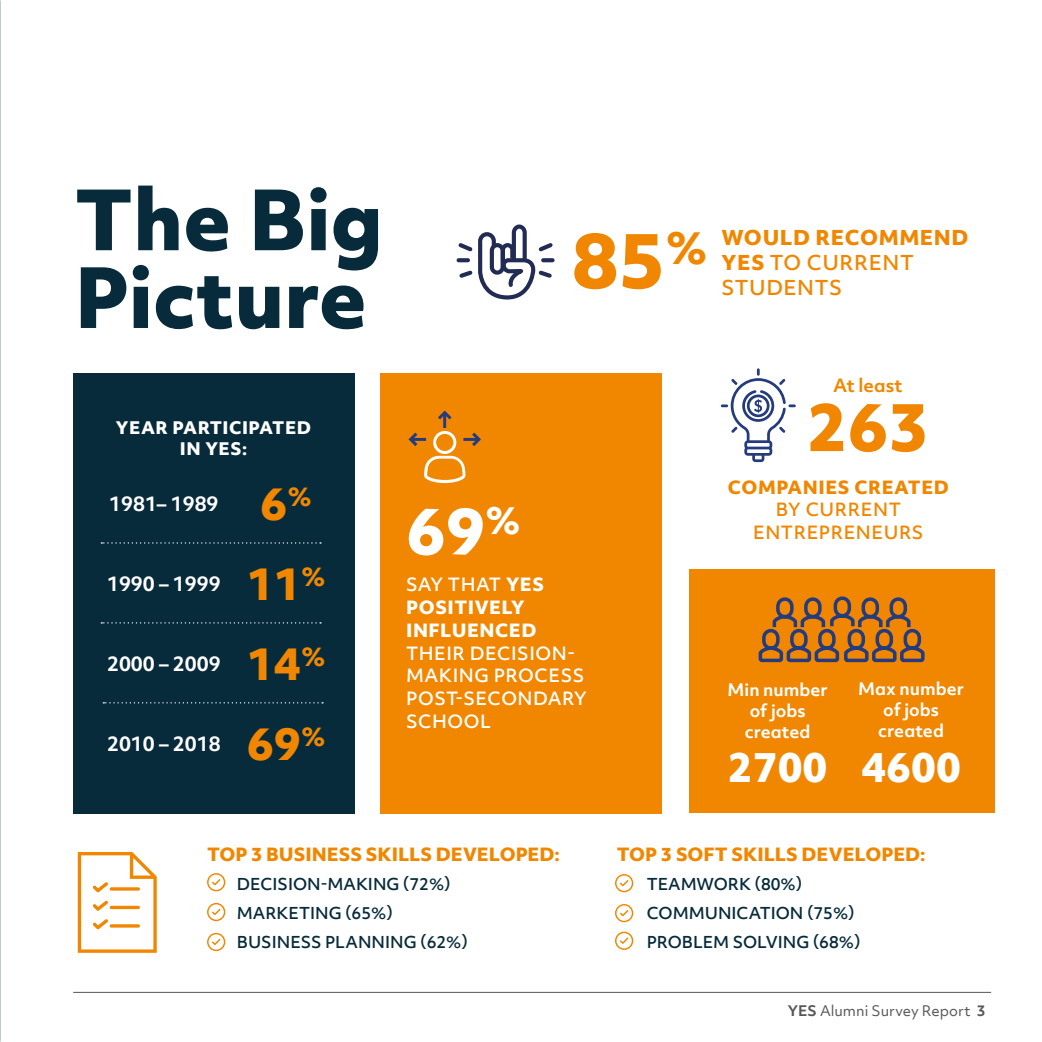
<style>
.page{position:relative;width:1042px;height:1042px;background:#fff}
.page>*{position:absolute;margin:0;border:0;box-sizing:border-box;transform-origin:0 0}
.t1{font:800 79.8px/77.7px "Objektiv Mk 2";color:#072b3b}
.t2{font:800 72.62px "Objektiv Mk 2";color:#f18700}
.t3{font:800 63px "Objektiv Mk 2";color:#f18700}
.t4{font:800 61.25px "Objektiv Mk 2";color:#fff}
.t5{font:800 42.35px "Objektiv Mk 2";color:#f18700}
.t6{font:800 38.5px "Objektiv Mk 2";color:#fff}
.t7{font:800 19.78px/24.8px "Objektiv Mk 2";letter-spacing:.03em;color:#f18700}
.t8{font:500 19.78px "Objektiv Mk 2";letter-spacing:.03em;color:#f18700}
.t9{font:700 19.25px "Objektiv Mk 2";color:#fff}
.t10{font:800 17.5px "Objektiv Mk 2";color:#f18700}
.t11{font:500 17.5px/22.8px "Objektiv Mk 2";letter-spacing:.03em;color:#fff}
.t12{font:800 17.5px/22.8px "Objektiv Mk 2";letter-spacing:.03em;color:#fff}
.t13{font:500 17.5px/22.8px "Objektiv Mk 2";letter-spacing:.03em;color:#f18700;text-align:center}
.t14{font:800 17.5px "Objektiv Mk 2";letter-spacing:.03em;color:#f18700}
.t15{font:700 17.5px "Objektiv Mk 2";color:#f18700}
.t16{font:700 16.62px/21px "Objektiv Mk 2";color:#fff;text-align:center}
.t17{font:800 16.62px/21px "Objektiv Mk 2";letter-spacing:.03em;color:#fff;text-align:center}
.t18{font:500 15.75px/29.2px "Objektiv Mk 2";color:#072b3b}
.t19{font:14px "Objektiv Mk 2";color:#575756}
.s1{font-weight:800;font-size:42px;color:#f18700}
.s2{font-weight:500}
.s3{font-weight:700}
</style>
<div class="page">
<img style="left:0;top:2px;width:1px;height:1040px">
<svg style="left:456px;top:224px;width:99px;height:76px"></svg>
<div style="left:73px;top:373px;width:281px;height:441px;background:#072b3b"></div>
<svg style="left:103px;top:702px;width:220px;height:1px"></svg>
<svg style="left:101px;top:542px;width:220px;height:1px"></svg>
<svg style="left:101px;top:622px;width:220px;height:1px"></svg>
<svg style="left:721px;top:368px;width:75px;height:94px"></svg>
<svg style="left:207px;top:873px;width:18px;height:18px"></svg>
<svg style="left:207px;top:903px;width:18px;height:18px"></svg>
<svg style="left:207px;top:933px;width:18px;height:18px"></svg>
<svg style="left:615px;top:874px;width:18px;height:18px"></svg>
<svg style="left:615px;top:904px;width:18px;height:18px"></svg>
<svg style="left:615px;top:931px;width:18px;height:19px"></svg>
<div style="left:689px;top:569px;width:306px;height:243px;background:#f18700"></div>
<svg style="left:758px;top:596px;width:167px;height:67px"></svg>
<div style="left:380px;top:373px;width:281px;height:441px;background:#f18700"></div>
<svg style="left:408px;top:410px;width:73px;height:73px"></svg>
<svg style="left:78px;top:852px;width:79px;height:101px"></svg>
<hr style="left:73px;top:992px;width:918px;height:1px;background:#575756">
<h1 class="t1" style="left:74px;top:179px;width:310px">The Big<br>Picture</h1>
<p class="t17" style="left:116px;top:417px;width:197px">YEAR PARTICIPATED<br>IN YES:</p>
<p class="t9" style="left:109px;top:490px;width:204px">1981– 1989 <span class="s1">6</span><sup>%</sup></p>
<p class="t9" style="left:107px;top:570px;width:220px">1990 – 1999 <span class="s1">11</span><sup>%</sup></p>
<p class="t9" style="left:107px;top:650px;width:220px">2000 – 2009 <span class="s1">14</span><sup>%</sup></p>
<p class="t9" style="left:107px;top:730px;width:220px">2010 – 2018 <span class="s1">69</span><sup>%</sup></p>
<h3 class="t5" style="left:665px;top:217px;width:44px">%</h3>
<h2 class="t2" style="left:572px;top:208px;width:95px">85</h2>
<p class="t7" style="left:721px;top:225px;width:248px">WOULD RECOMMEND<br>YES <span class="s2">TO CURRENT</span></p>
<p class="t8" style="left:721px;top:274px;width:122px">STUDENTS</p>
<h3 class="t4" style="left:406px;top:487px;width:116px">69<sup>%</sup></h3>
<p class="t12" style="left:406px;top:573px;width:139px"><span class="s2">SAY THAT</span> YES<br>POSITIVELY<br>INFLUENCED</p>
<p class="t11" style="left:406px;top:641px;width:182px">THEIR DECISION-<br>MAKING PROCESS<br>POST-SECONDARY<br>SCHOOL</p>
<p class="t15" style="left:833px;top:373px;width:71px">At least</p>
<h3 class="t3" style="left:807px;top:382px;width:124px">263</h3>
<p class="t14" style="left:728px;top:474px;width:223px">COMPANIES CREATED</p>
<p class="t13" style="left:753px;top:498px;width:172px">BY CURRENT<br>ENTREPRENEURS</p>
<p class="t16" style="left:727px;top:679px;width:102px">Min number of jobs created</p>
<p class="t16" style="left:858px;top:678px;width:107px">Max number of jobs created</p>
<h3 class="t6" style="left:728px;top:740px;width:234px">2700 4600</h3>
<p class="t10" style="left:207px;top:842px;width:354px">TOP 3 BUSINESS SKILLS DEVELOPED:</p>
<p class="t18" style="left:237px;top:869px;width:233px">DECISION-MAKING (72%)<br>MARKETING (65%)<br>BUSINESS PLANNING (62%)</p>
<p class="t10" style="left:617px;top:842px;width:310px">TOP 3 SOFT SKILLS DEVELOPED:</p>
<p class="t18" style="left:647px;top:869px;width:215px">TEAMWORK (80%)<br>COMMUNICATION (75%)<br>PROBLEM SOLVING (68%)</p>
<p class="t19" style="left:788px;top:1001px;width:199px"><span class="s3">YES</span> Alumni Survey Report <span class="s3">3</span></p>
</div>
